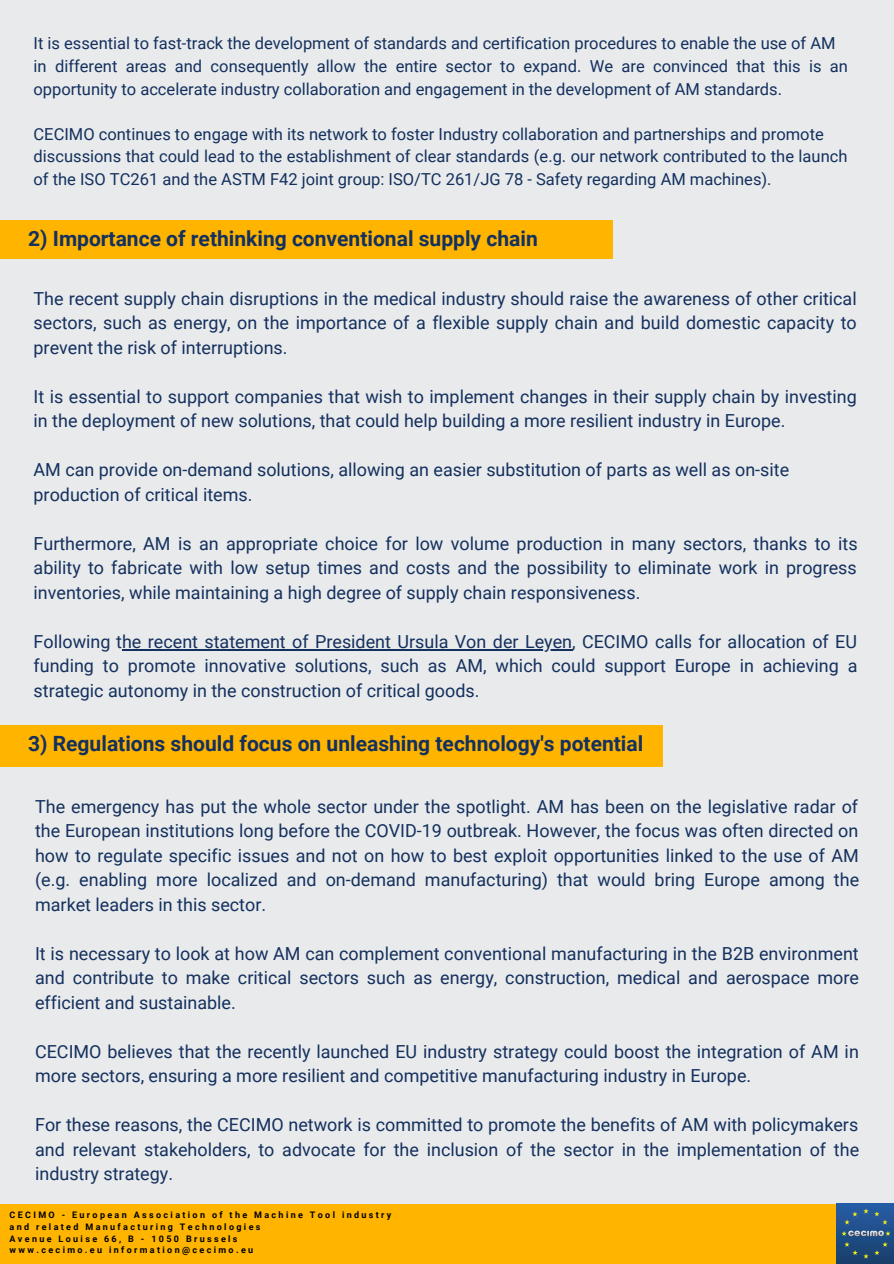
<style>
.page{position:relative;width:894px;height:1264px;background:#fff}
.page>*{position:absolute;margin:0;border:0;box-sizing:border-box;transform-origin:0 0}
.t1{font:700 21px "Roboto";color:#14305e}
.t2{font:18px/24.5px "Roboto";color:#14305e;text-align:justify}
.t3{font:16.5px/22.5px "Roboto";color:#14305e}
.t4{font:700 9px/11.7px "Roboto";letter-spacing:.26em;color:#000}
</style>
<div class="page">
<div style="left:0;top:0;width:893px;height:1263px;background:#e8eaeb"></div>
<div style="left:0;top:1204px;width:893px;height:59px;background:#ffb400"></div>
<div style="left:0;top:221px;width:612px;height:38px;background:#ffb400"></div>
<img style="left:836px;top:1203px;width:57px;height:60px">
<hr style="left:122px;top:649px;width:450px;height:1px;background:#14305e">
<div style="left:0;top:725px;width:662px;height:41px;background:#ffb400"></div>
<p class="t3" style="left:34px;top:33px;width:815px">It is essential to fast-track the development of standards and certification procedures to enable the use of AM in different areas and consequently allow the entire sector to expand. We are convinced that this is an opportunity to accelerate industry collaboration and engagement in the development of AM standards.</p>
<p class="t3" style="left:34px;top:123px;width:815px">CECIMO continues to engage with its network to foster Industry collaboration and partnerships and promote discussions that could lead to the establishment of clear standards (e.g. our network contributed to the launch of the ISO TC261 and the ASTM F42 joint group: ISO/TC 261/JG 78 - Safety regarding AM machines).</p>
<p class="t1" style="left:28px;top:227px;width:511px">2) Importance of rethinking conventional supply chain</p>
<p class="t2" style="left:34px;top:286px;width:824px">The recent supply chain disruptions in the medical industry should raise the awareness of other critical sectors, such as energy, on the importance of a flexible supply chain and build domestic capacity to prevent the risk of interruptions.</p>
<p class="t2" style="left:34px;top:384px;width:824px">It is essential to support companies that wish to implement changes in their supply chain by investing in the deployment of new solutions, that could help building a more resilient industry in Europe.</p>
<p class="t2" style="left:34px;top:458px;width:756px">AM can provide on-demand solutions, allowing an easier substitution of parts as well as on-site production of critical items.</p>
<p class="t2" style="left:34px;top:531px;width:825px">Furthermore, AM is an appropriate choice for low volume production in many sectors, thanks to its ability to fabricate with low setup times and costs and the possibility to eliminate work in progress inventories, while maintaining a high degree of supply chain responsiveness.</p>
<p class="t2" style="left:34px;top:629px;width:825px">Following the recent statement of President Ursula Von der Leyen, CECIMO calls for allocation of EU funding to promote innovative solutions, such as AM, which could support Europe in achieving a strategic autonomy in the construction of critical goods.</p>
<p class="t1" style="left:28px;top:731px;width:616px">3) Regulations should focus on unleashing technology's potential</p>
<p class="t2" style="left:35px;top:794px;width:825px">The emergency has put the whole sector under the spotlight. AM has been on the legislative radar of the European institutions long before the COVID-19 outbreak. However, the focus was often directed on how to regulate specific issues and not on how to best exploit opportunities linked to the use of AM (e.g. enabling more localized and on-demand manufacturing) that would bring Europe among the market leaders in this sector.</p>
<p class="t2" style="left:35px;top:941px;width:825px">It is necessary to look at how AM can complement conventional manufacturing in the B2B environment and contribute to make critical sectors such as energy, construction, medical and aerospace more efficient and sustainable.</p>
<p class="t2" style="left:35px;top:1039px;width:825px">CECIMO believes that the recently launched EU industry strategy could boost the integration of AM in more sectors, ensuring a more resilient and competitive manufacturing industry in Europe.</p>
<p class="t2" style="left:35px;top:1112px;width:825px">For these reasons, the CECIMO network is committed to promote the benefits of AM with policymakers and relevant stakeholders, to advocate for the inclusion of the sector in the implementation of the industry strategy.</p>
<p class="t4" style="left:10px;top:1209px;width:383px">CECIMO - European Association of the Machine Tool industry and related Manufacturing Technologies<br>Avenue Louise 66, B - 1050 Brussels<br>www.cecimo.eu information@cecimo.eu</p>
</div>
